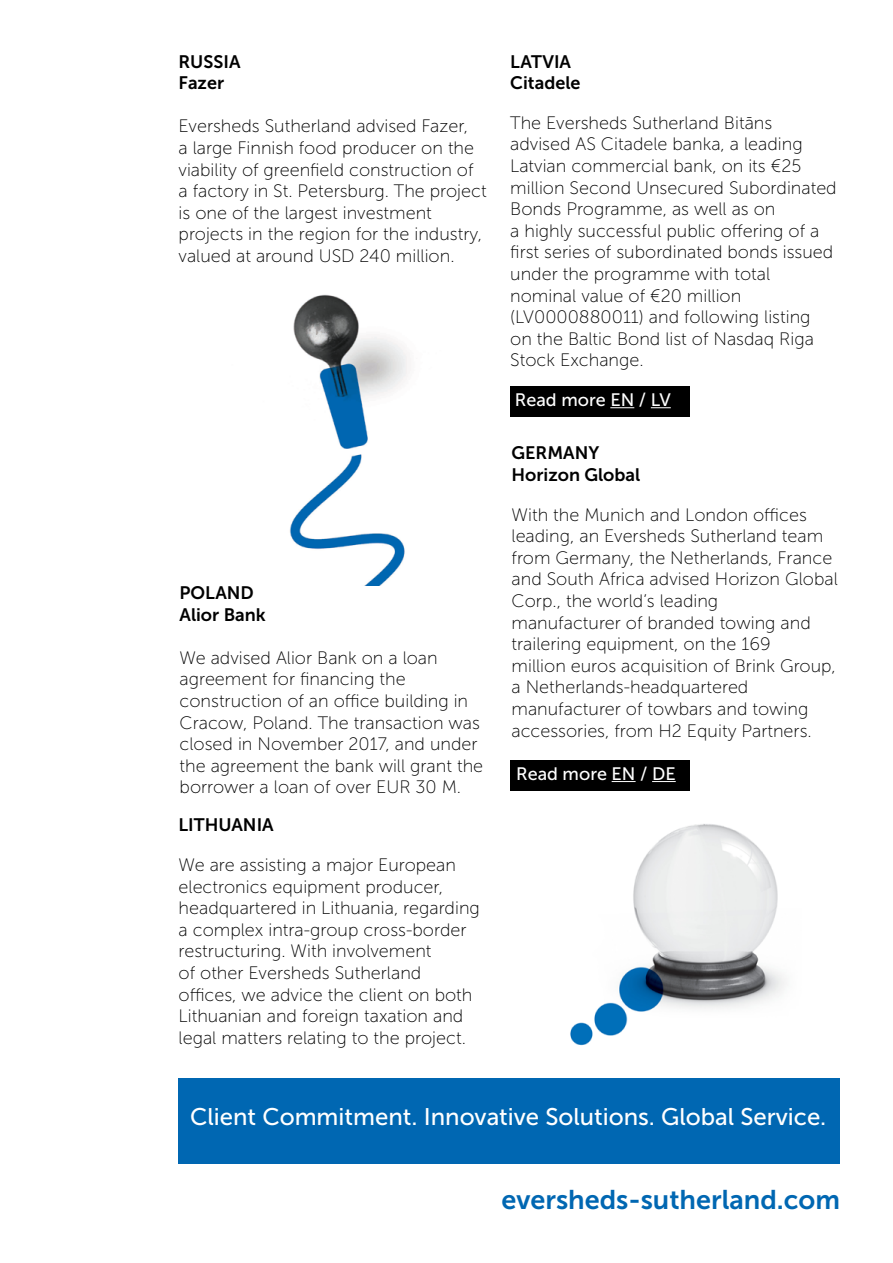
<style>
.page{position:relative;width:893px;height:1263px;background:#fff}
.page>*{position:absolute;margin:0;border:0;box-sizing:border-box;transform-origin:0 0}
.t1{font:27px "Museo Sans 700";color:#0067b2}
.t2{font:24px "Museo Sans 500";color:#fff}
.t3{font:18px/21.6px "Museo Sans 100";color:#000}
.t4{font:18px/21.6px "Museo Sans 700";color:#000}
.t5{font:18px "Museo Sans 500";color:#fff}
.s1{font-family:"Museo Sans 500";color:#fff}
</style>
<div class="page">
<div style="left:510px;top:760px;width:180px;height:31px;background:#000"></div>
<div style="left:510px;top:386px;width:180px;height:30px;background:#000"></div>
<div style="left:179px;top:1078px;width:661px;height:86px;background:#0067b2"></div>
<svg style="left:610px;top:407px;width:24px;height:1px"></svg>
<svg style="left:651px;top:407px;width:20px;height:1px"></svg>
<svg style="left:612px;top:781px;width:24px;height:1px"></svg>
<svg style="left:652px;top:781px;width:24px;height:1px"></svg>
<img style="left:290px;top:294px;width:117px;height:291px">
<img style="left:570px;top:824px;width:215px;height:222px">
<p class="t4" style="left:179px;top:50px;width:63px">RUSSIA<br>Fazer</p>
<p class="t3" style="left:179px;top:116px;width:310px">Eversheds Sutherland advised Fazer,<br>a large Finnish food producer on the viability of greenfield construction of a factory in St. Petersburg. The project is one of the largest investment projects in the region for the industry, valued at around USD 240 million.</p>
<p class="t4" style="left:180px;top:582px;width:88px">POLAND<br>Alior Bank</p>
<p class="t3" style="left:180px;top:647px;width:305px">We advised Alior Bank on a loan agreement for financing the construction of an office building in Cracow, Poland. The transaction was closed in November 2017, and under the agreement the bank will grant the borrower a loan of over EUR 30 M.<span class="s1">R</span></p>
<p class="t4" style="left:179px;top:814px;width:97px">LITHUANIA</p>
<p class="t3" style="left:179px;top:854px;width:303px">We are assisting a major European electronics equipment producer, headquartered in Lithuania, regarding a complex intra-group cross-border restructuring. With involvement<br>of other Eversheds Sutherland offices, we advice the client on both Lithuanian and foreign taxation and legal matters relating to the project.</p>
<p class="t4" style="left:510px;top:50px;width:72px">LATVIA<br>Citadele</p>
<p class="t3" style="left:510px;top:112px;width:328px">The Eversheds Sutherland Bitāns advised AS Citadele banka, a leading Latvian commercial bank, on its €25 million Second Unsecured Subordinated Bonds Programme, as well as on<br>a highly successful public offering of a first series of subordinated bonds issued under the programme with total nominal value of €20 million (LV0000880011) and following listing on the Baltic Bond list of Nasdaq Riga Stock Exchange.</p>
<p class="t5" style="left:515px;top:390px;width:157px">Read more EN / LV</p>
<p class="t4" style="left:512px;top:442px;width:130px">GERMANY<br>Horizon Global</p>
<p class="t3" style="left:512px;top:504px;width:328px">With the Munich and London offices leading, an Eversheds Sutherland team from Germany, the Netherlands, France and South Africa advised Horizon Global Corp., the world’s leading<br>manufacturer of branded towing and trailering equipment, on the 169<br>million euros acquisition of Brink Group, a Netherlands-headquartered manufacturer of towbars and towing accessories, from H2 Equity Partners.</p>
<p class="t5" style="left:516px;top:764px;width:161px">Read more EN / DE</p>
<h2 class="t2" style="left:190px;top:1104px;width:638px">Client Commitment. Innovative Solutions. Global Service.</h2>
<h1 class="t1" style="left:501px;top:1184px;width:340px">eversheds-sutherland.com</h1>
</div>
